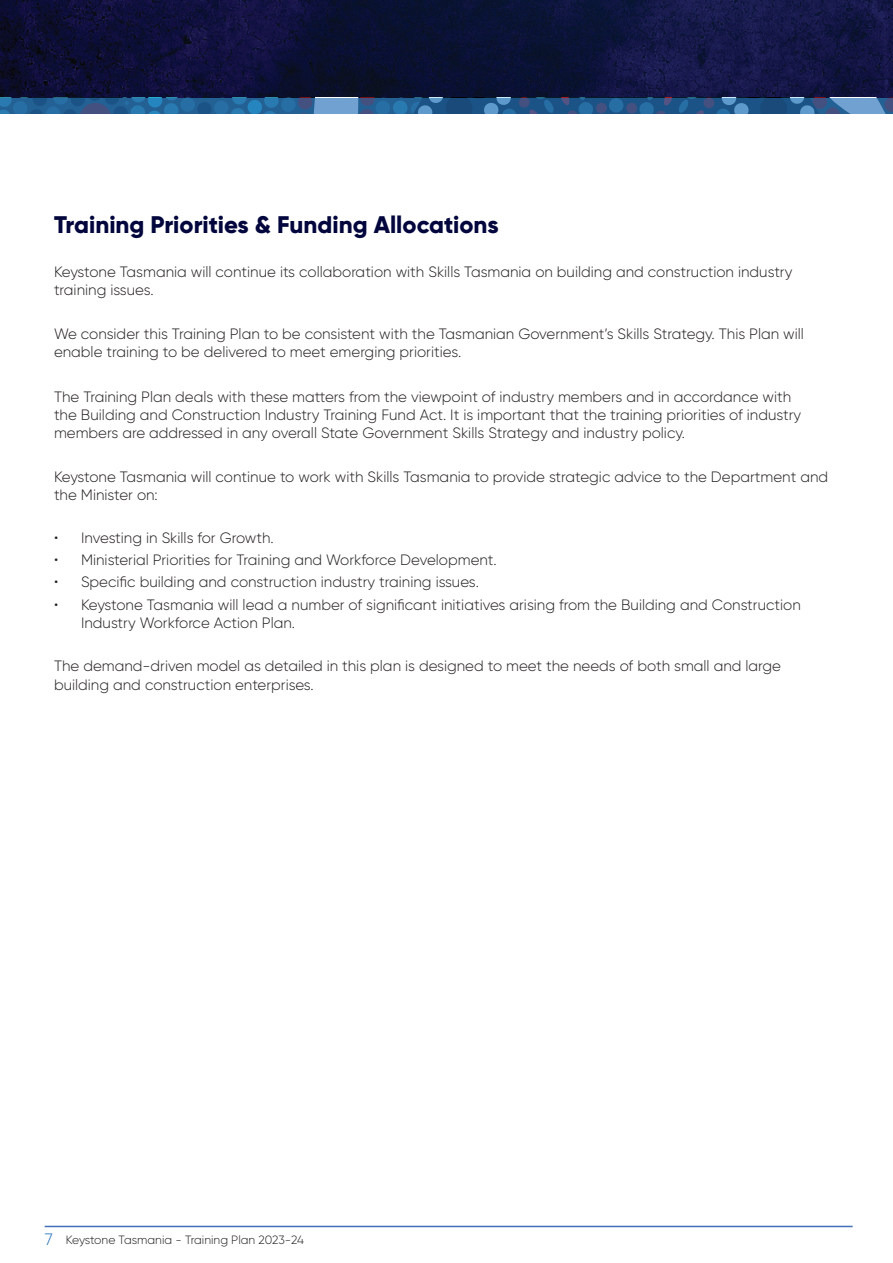
<style>
.page{position:relative;width:893px;height:1263px;background:#fff}
.page>*{position:absolute;margin:0;border:0;box-sizing:border-box;transform-origin:0 0}
.t1{font:800 24px "Gilroy";color:#02063d}
.t2{font:300 15px/18px "Gilroy";color:#231f20}
.t3{font:300 12px "Gilroy";color:#231f20}
.s1{font-size:16.5px;color:#2771b9}
</style>
<div class="page">
<img style="left:0;top:0;width:893px;height:98px">
<hr style="left:45px;top:1226px;width:808px;height:1px;background:#426fb7">
<svg style="left:0;top:113px;width:893px;height:1px"></svg>
<svg style="left:0;top:98px;width:893px;height:15px;background:#2e679a"></svg>
<h1 class="t1" style="left:54px;top:210px;width:446px">Training Priorities &amp; Funding Allocations</h1>
<p class="t2" style="left:54px;top:262px;width:740px">Keystone Tasmania will continue its collaboration with Skills Tasmania on building and construction industry training issues.</p>
<p class="t2" style="left:54px;top:325px;width:751px">We consider this Training Plan to be consistent with the Tasmanian Government’s Skills Strategy. This Plan will enable training to be delivered to meet emerging priorities.</p>
<p class="t2" style="left:54px;top:387px;width:749px">The Training Plan deals with these matters from the viewpoint of industry members and in accordance with the Building and Construction Industry Training Fund Act. It is important that the training priorities of industry members are addressed in any overall State Government Skills Strategy and industry policy.</p>
<p class="t2" style="left:54px;top:468px;width:776px">Keystone Tasmania will continue to work with Skills Tasmania to provide strategic advice to the Department and the Minister on:</p>
<p class="t2" style="left:54px;top:528px;width:221px">• Investing in Skills for Growth.</p>
<p class="t2" style="left:54px;top:551px;width:444px">• Ministerial Priorities for Training and Workforce Development.</p>
<p class="t2" style="left:54px;top:573px;width:426px">• Specific building and construction industry training issues.</p>
<p class="t2" style="left:81px;top:595px;width:721px;text-indent:-27px">• Keystone Tasmania will lead a number of significant initiatives arising from the Building and Construction<br>Industry Workforce Action Plan.</p>
<p class="t2" style="left:54px;top:655px;width:729px;line-height:19.8px">The demand-driven model as detailed in this plan is designed to meet the needs of both small and large building and construction enterprises.</p>
<p class="t3" style="left:45px;top:1232px;width:261px"><span class="s1">7</span> Keystone Tasmania - Training Plan 2023-24</p>
</div>
